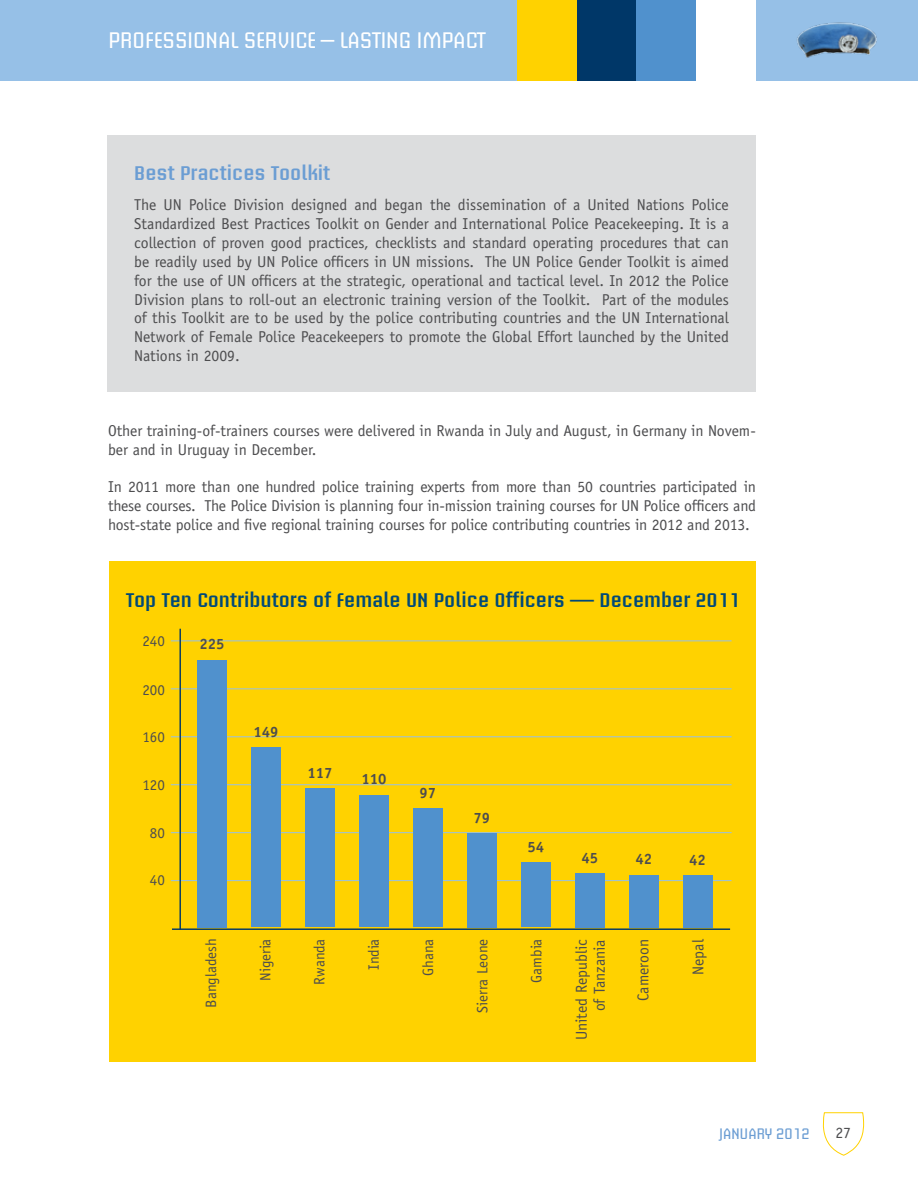
<style>
.page{position:relative;width:918px;height:1188px;background:#fff}
.page>*{position:absolute;margin:0;border:0;box-sizing:border-box;transform-origin:0 0}
.t1{font:22.2px "Briem Akademi Std";letter-spacing:-.03em;color:#fff}
.t2{font:600 19.5px "Briem Akademi Std";color:#004978}
.t3{font:600 19.5px "Briem Akademi Std";color:#6b9dd3}
.t4{font:15.75px/18.9px "Officina Sans Std";color:#4d4d4f;text-align:justify}
.t5{font:15px "Officina Sans Std";color:#4d4d4f}
.t6{font:700 15px "Officina Sans Std";color:#4d4d4f}
.t7{font:15px "Briem Akademi Std";letter-spacing:-.03em;color:#6b9dd3}
</style>
<div class="page">
<svg style="left:822px;top:1112px;width:42px;height:44px"></svg>
<div style="left:0;top:0;width:517px;height:80px;background:#96c0e7"></div>
<div style="left:517px;top:0;width:60px;height:80px;background:#ffd200"></div>
<div style="left:577px;top:0;width:59px;height:80px;background:#003768"></div>
<div style="left:636px;top:0;width:60px;height:80px;background:#5091cd"></div>
<div style="left:756px;top:0;width:162px;height:80px;background:#96c0e7"></div>
<img style="left:796px;top:22px;width:81px;height:36px">
<div style="left:107px;top:135px;width:649px;height:257px;background:#dcddde"></div>
<div style="left:109px;top:562px;width:647px;height:500px;background:#ffd200"></div>
<hr style="left:171px;top:737px;width:561px;height:1px;background:#96c0e7">
<hr style="left:171px;top:689px;width:561px;height:1px;background:#96c0e7">
<hr style="left:171px;top:641px;width:561px;height:1px;background:#96c0e7">
<hr style="left:171px;top:784px;width:561px;height:1px;background:#96c0e7">
<hr style="left:171px;top:832px;width:561px;height:1px;background:#96c0e7">
<hr style="left:171px;top:880px;width:561px;height:1px;background:#96c0e7">
<div style="left:197px;top:660px;width:30px;height:267px;background:#5091cd"></div>
<div style="left:251px;top:747px;width:30px;height:180px;background:#5091cd"></div>
<div style="left:305px;top:788px;width:30px;height:139px;background:#5091cd"></div>
<div style="left:359px;top:795px;width:30px;height:132px;background:#5091cd"></div>
<div style="left:413px;top:809px;width:30px;height:118px;background:#5091cd"></div>
<div style="left:467px;top:833px;width:30px;height:94px;background:#5091cd"></div>
<div style="left:521px;top:863px;width:30px;height:64px;background:#5091cd"></div>
<div style="left:575px;top:873px;width:30px;height:54px;background:#5091cd"></div>
<div style="left:629px;top:875px;width:30px;height:52px;background:#5091cd"></div>
<div style="left:683px;top:875px;width:30px;height:52px;background:#5091cd"></div>
<hr style="left:172px;top:928px;width:558px;height:2px;background:#003768">
<hr style="left:180px;top:629px;width:1px;height:301px;background:#003768">
<h1 class="t1" style="left:108px;top:28px;width:379px">PROFESSIONAL SERVICE – LASTING IMPACT</h1>
<p class="t3" style="left:134px;top:163px;width:198px">Best Practices Toolkit</p>
<p class="t4" style="left:134px;top:195px;width:596px">The UN Police Division designed and began the dissemination of a United Nations Police Standardized Best Practices Toolkit on Gender and International Police Peacekeeping. It is a collection of proven good practices, checklists and standard operating procedures that can be readily used by UN Police officers in UN missions. The UN Police Gender Toolkit is aimed for the use of UN officers at the strategic, operational and tactical level. In 2012 the Police Division plans to roll-out an electronic training version of the Toolkit. Part of the modules of this Toolkit are to be used by the police contributing countries and the UN International Network of Female Police Peacekeepers to promote the Global Effort launched by the United Nations in 2009.</p>
<p class="t4" style="left:108px;top:421px;width:649px">Other training-of-trainers courses were delivered in Rwanda in July and August, in Germany in Novem&shy;ber and in Uruguay in December.</p>
<p class="t4" style="left:108px;top:478px;width:650px">In 2011 more than one hundred police training experts from more than 50 countries participated in these courses. The Police Division is planning four in-mission training courses for UN Police officers and host-state police and five regional training courses for police contributing countries in 2012 and 2013.</p>
<p class="t2" style="left:126px;top:589px;width:616px">Top Ten Contributors of Female UN Police Officers — December 2011</p>
<p class="t5" style="left:142px;top:632px;width:24px">240</p>
<p class="t6" style="left:199px;top:635px;width:27px">225</p>
<p class="t5" style="left:142px;top:681px;width:24px">200</p>
<p class="t5" style="left:142px;top:728px;width:24px">160</p>
<p class="t5" style="left:142px;top:776px;width:24px">120</p>
<p class="t5" style="left:150px;top:824px;width:16px">80</p>
<p class="t5" style="left:150px;top:871px;width:16px">40</p>
<p class="t6" style="left:253px;top:722px;width:27px">149</p>
<p class="t6" style="left:307px;top:764px;width:27px">117</p>
<p class="t6" style="left:361px;top:770px;width:27px">110</p>
<p class="t6" style="left:420px;top:784px;width:18px">97</p>
<p class="t6" style="left:474px;top:808px;width:18px">79</p>
<p class="t6" style="left:528px;top:837px;width:18px">54</p>
<p class="t5" style="left:202px;top:1008px;width:70px;rotate:-90deg">Bangladesh</p>
<p class="t5" style="left:257px;top:981px;width:44px;rotate:-90deg">Nigeria</p>
<p class="t5" style="left:311px;top:985px;width:47px;rotate:-90deg">Rwanda</p>
<p class="t5" style="left:365px;top:970px;width:33px;rotate:-90deg">India</p>
<p class="t5" style="left:419px;top:976px;width:39px;rotate:-90deg">Ghana</p>
<p class="t5" style="left:474px;top:1013px;width:75px;rotate:-90deg">Sierra Leone</p>
<p class="t5" style="left:528px;top:983px;width:46px;rotate:-90deg">Gambia</p>
<p class="t6" style="left:582px;top:849px;width:18px">45</p>
<p class="t6" style="left:636px;top:850px;width:18px">42</p>
<p class="t6" style="left:689px;top:851px;width:18px">42</p>
<p class="t4" style="left:572px;top:1040px;width:102px;line-height:18px;text-align:right;rotate:-90deg">United Republic of Tanzania</p>
<p class="t4" style="left:689px;top:975px;width:37px;rotate:-90deg">Nepal</p>
<p class="t4" style="left:634px;top:1001px;width:63px;rotate:-90deg">Cameroon</p>
<p class="t7" style="left:719px;top:1125px;width:93px">JANUARY 2012</p>
<p class="t4" style="left:835px;top:1123px;width:17px">27</p>
</div>
